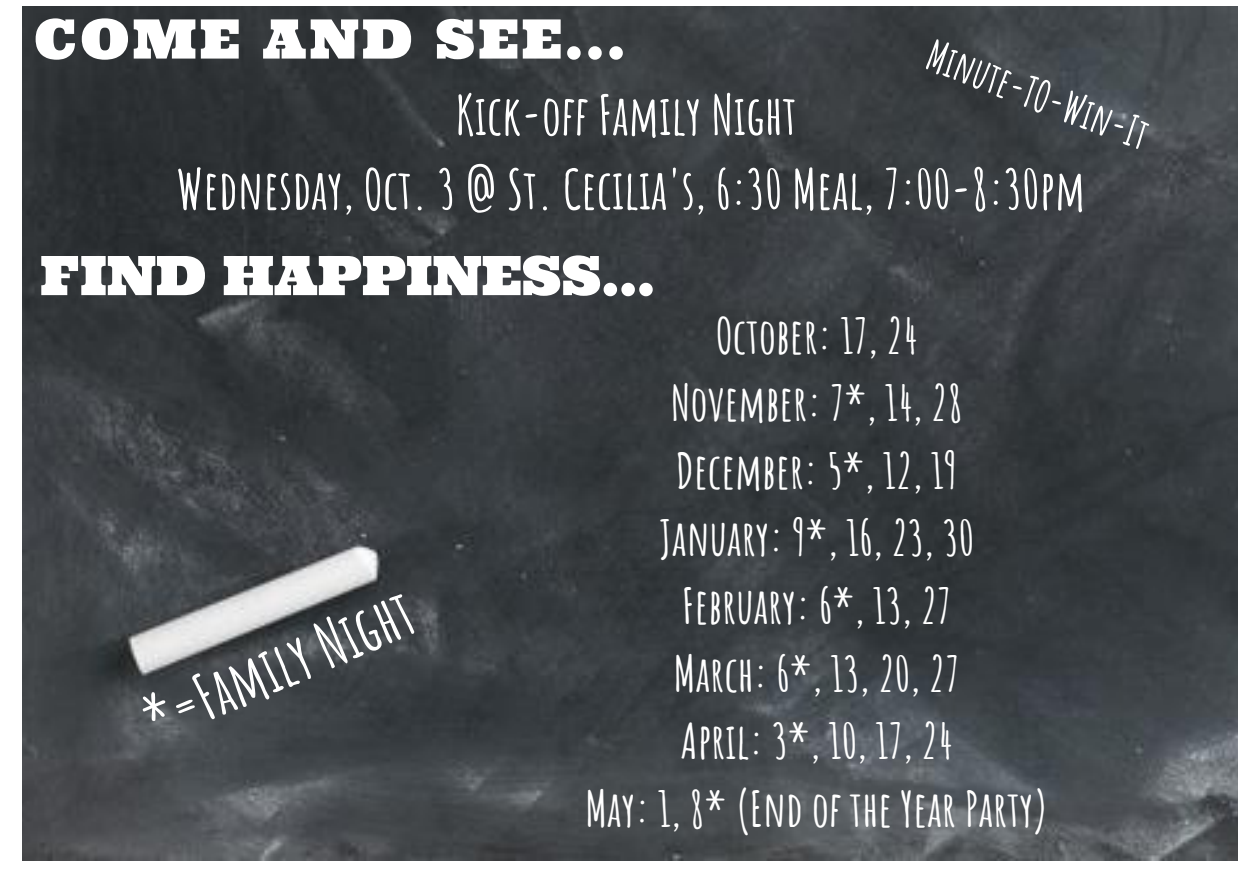
<style>
.page{position:relative;width:1259px;height:893px;background:#fff}
.page>*{position:absolute;margin:0;border:0;box-sizing:border-box;transform-origin:0 0}
.t1{font:700 63.6px "Amatic SC";color:#fff}
.t2{font:700 54.3px/74.4px "Amatic SC";color:#fff;text-align:center}
.t3{font:54.3px "Ultra";color:#fff}
.t4{font:54.3px "Ultra";letter-spacing:.06em;color:#fff}
.t5{font:700 48.3px/67.5px "Amatic SC";color:#fff;text-align:center}
.t6{font:700 42.3px "Amatic SC";color:#fff}
</style>
<div class="page">
<img style="left:23px;top:7px;width:1214px;height:854px">
<p class="t4" style="left:34px;top:4px;width:592px">COME AND SEE...</p>
<p class="t2" style="left:176px;top:77px;width:910px">Kick-off Family Night<br>Wednesday, Oct. 3 @ St. Cecilia's, 6:30 Meal, 7:00-8:30pm</p>
<p class="t6" style="left:938px;top:28px;width:235px;rotate:21deg">Minute-TO-Win-It</p>
<p class="t3" style="left:40px;top:240px;width:616px">FIND HAPPINESS...</p>
<p class="t5" style="left:585px;top:301px;width:464px">October: 17, 24<br>November: 7*, 14, 28<br>December: 5*, 12, 19<br>January: 9*, 16, 23, 30<br>February: 6*, 13, 27<br>March: 6*, 13, 20, 27<br>April: 3*, 10, 17, 24<br>May: 1, 8* (End of the Year Party)</p>
<h1 class="t1" style="left:130px;top:684px;width:289px;rotate:-23deg">*=Family Night</h1>
</div>
